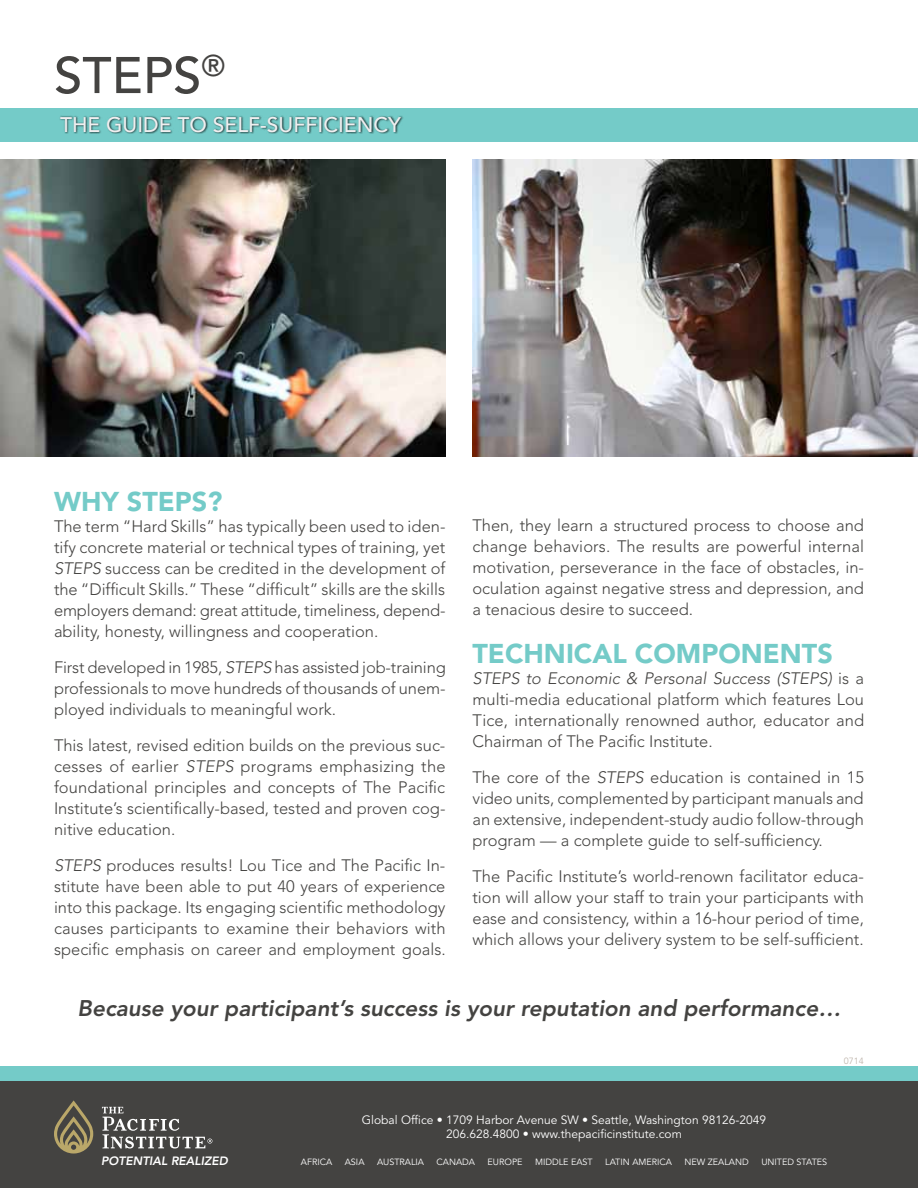
<style>
.page{position:relative;width:918px;height:1188px;background:#fff}
.page>*{position:absolute;margin:0;border:0;box-sizing:border-box;transform-origin:0 0}
.t1{font:500 51px "Avenir";color:#444341}
.t2{font:900 27px "Avenir";color:#74cbc8}
.t3{font:italic 800 22.5px "Avenir";color:#444341}
.t4{font:500 21px "Avenir";color:#efeff0}
.t5{font:300 16.5px/21px "Avenir";color:#444341;text-align:justify}
.t6{font:12px/14.4px "Avenir";color:#fff;text-align:center}
.t7{font:italic 800 12px "Avenir";color:#fff}
.t8{font:9px "Avenir";color:#fff}
.t9{font:9px "Avenir";color:#bfb6ad}
.s1{font-style:italic}
</style>
<div class="page">
<div style="left:0;top:1066px;width:918px;height:20px;background:#74cbc8"></div>
<div style="left:0;top:1082px;width:918px;height:106px;background:#444341"></div>
<svg style="left:102px;top:1107px;width:110px;height:42px"></svg>
<svg style="left:54px;top:1100px;width:39px;height:54px"></svg>
<div style="left:1px;top:108px;width:917px;height:33px;background:#74cbc8"></div>
<div style="left:59px;top:115px;width:345px;height:19px;background:#000;opacity:.75"></div>
<img style="left:472px;top:160px;width:446px;height:297px">
<img style="left:0;top:160px;width:445px;height:297px">
<h1 class="t1" style="left:54px;top:46px;width:173px">STEPS<sup>®</sup></h1>
<p class="t4" style="left:60px;top:112px;width:343px">THE GUIDE TO SELF-SUFFICIENCY</p>
<h2 class="t2" style="left:54px;top:485px;width:170px">WHY STEPS?</h2>
<p class="t5" style="left:54px;top:516px;width:393px">The term “Hard Skills” has typically been used to iden&shy;tify concrete material or technical types of training, yet <span class="s1">STEPS</span> success can be credited in the development of the “Diffcult Skills.” These “diffcult” skills are the skills employers demand: great attitude, timeliness, depend&shy;ability, honesty, willingness and cooperation.</p>
<p class="t5" style="left:54px;top:657px;width:393px">First developed in 1985, <span class="s1">STEPS</span> has assisted job-training professionals to move hundreds of thousands of unem&shy;ployed individuals to meaningful work.</p>
<p class="t5" style="left:54px;top:735px;width:393px">This latest, revised edition builds on the previous suc&shy;cesses of earlier <span class="s1">STEPS</span> programs emphasizing the foundational principles and concepts of The Pacifc Institute’s scientifcally-based, tested and proven cog&shy;nitive education.</p>
<p class="t5" style="left:54px;top:855px;width:393px"><span class="s1">STEPS</span> produces results! Lou Tice and The Pacifc In&shy;stitute have been able to put 40 years of experience into this package. Its engaging scientifc methodology causes participants to examine their behaviors with specifc emphasis on career and employment goals.</p>
<p class="t5" style="left:473px;top:515px;width:393px">Then, they learn a structured process to choose and change behaviors. The results are powerful internal motivation, perseverance in the face of obstacles, in&shy;oculation against negative stress and depression, and a tenacious desire to succeed.</p>
<h2 class="t2" style="left:472px;top:637px;width:362px">TECHNICAL COMPONENTS</h2>
<p class="t5" style="left:472px;top:667px;width:393px"><span class="s1">STEPS to Economic &amp; Personal Success (STEPS)</span> is a multi-media educational platform which features Lou Tice, internationally renowned author, educator and Chairman of The Pacifc Institute.</p>
<p class="t5" style="left:472px;top:766px;width:393px">The core of the <span class="s1">STEPS</span> education is contained in 15 video units, complemented by participant manuals and an extensive, independent-study audio follow-through program — a complete guide to self-suffciency.</p>
<p class="t5" style="left:472px;top:865px;width:393px">The Pacifc Institute’s world-renown facilitator educa&shy;tion will allow your staff to train your participants with ease and consistency, within a 16-hour period of time, which allows your delivery system to be self-suffcient.</p>
<h3 class="t3" style="left:78px;top:995px;width:765px">Because your participant’s success is your reputation and performance…</h3>
<p class="t9" style="left:844px;top:1055px;width:22px">0714</p>
<p class="t6" style="left:362px;top:1113px;width:406px">GLOBAL OFFICE • 1709 HARBOR AVENUE SW • SEATTLE, WASHINGTON 98126-2049<br>206.628.4800 • WWW.THEPACIFICINSTITUTE.COM</p>
<p class="t7" style="left:101px;top:1153px;width:128px">potential Realized</p>
<p class="t8" style="left:301px;top:1157px;width:31px">AFRICA</p>
<p class="t8" style="left:345px;top:1157px;width:20px">ASIA</p>
<p class="t8" style="left:377px;top:1157px;width:47px">AUSTRALIA</p>
<p class="t8" style="left:437px;top:1157px;width:39px">CANADA</p>
<p class="t8" style="left:488px;top:1157px;width:35px">EUROPE</p>
<p class="t8" style="left:535px;top:1157px;width:59px">MIDDLE EAST</p>
<p class="t8" style="left:605px;top:1157px;width:67px">LATIN AMERICA</p>
<p class="t8" style="left:685px;top:1157px;width:8px">NEW</p>
<p class="t8" style="left:708px;top:1157px;width:42px">ZEALAND</p>
<p class="t8" style="left:761px;top:1157px;width:62px">U NITED STATES</p>
</div>
